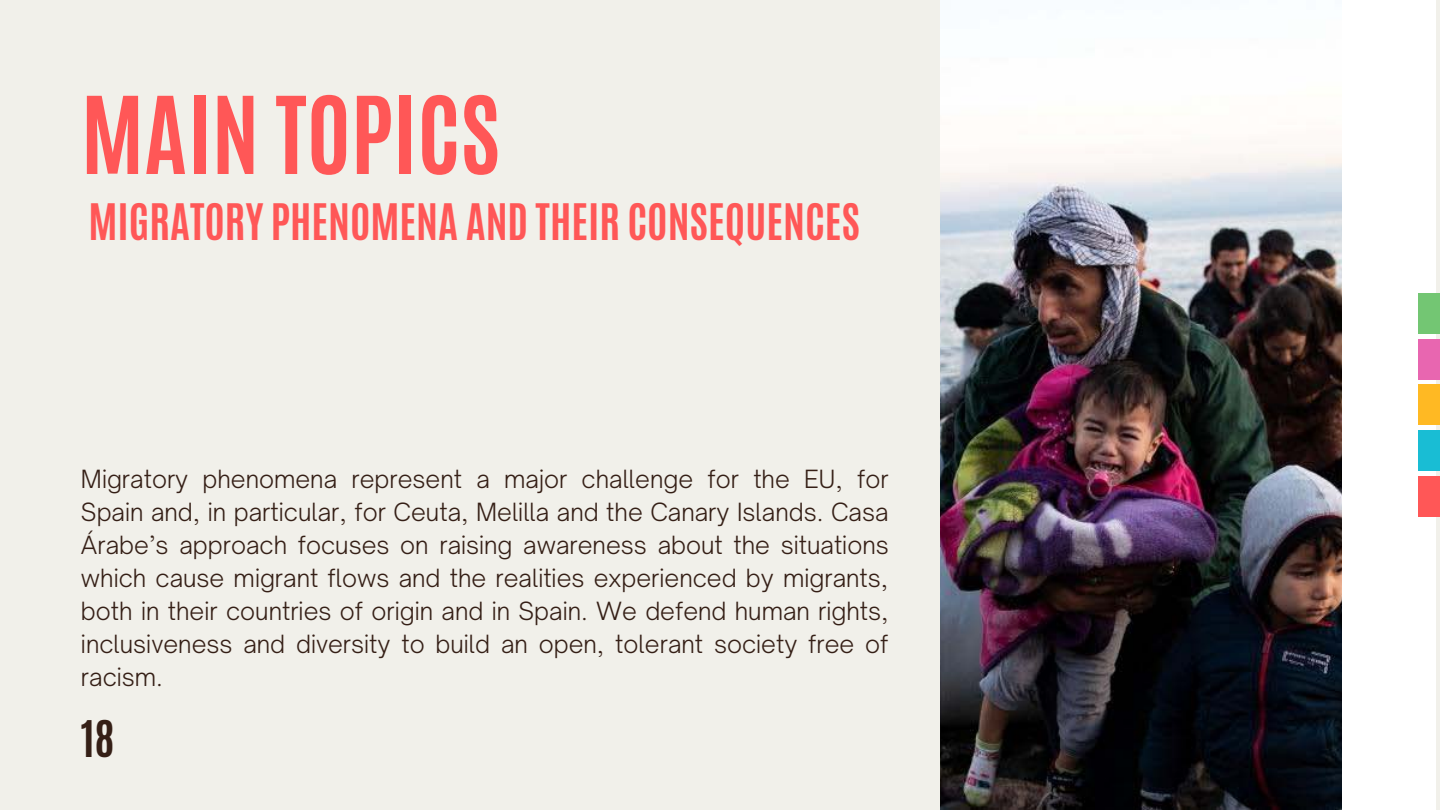
<style>
.page{position:relative;width:1440px;height:810px;background:#f1f0ea}
.page>*{position:absolute;margin:0;border:0;box-sizing:border-box;transform-origin:0 0}
.t1{font:700 91px "Antonio";color:#ff5757}
.t2{font:700 42.2px "Antonio";color:#351f16}
.t3{font:700 42px "Antonio";color:#ff5757}
.t4{font:300 24px/33px "Open Sauce One";color:#351f16;text-align:justify}
</style>
<div class="page">
<div style="left:1062px;top:0;width:374px;height:810px;background:#fff"></div>
<img style="left:941px;top:0;width:400px;height:810px">
<div style="left:1419px;top:431px;width:21px;height:40px;background:#19bdd4"></div>
<div style="left:1419px;top:385px;width:21px;height:40px;background:#ffb923"></div>
<div style="left:1419px;top:339px;width:21px;height:40px;background:#e866b0"></div>
<div style="left:1419px;top:293px;width:21px;height:40px;background:#73c673"></div>
<div style="left:1419px;top:477px;width:21px;height:40px;background:#ff5757"></div>
<h1 class="t1" style="left:81px;top:70px;width:421px">MAIN TOPICS</h1>
<h3 class="t3" style="left:89px;top:192px;width:773px">MIGRATORY PHENOMENA AND THEIR CONSEQUENCES</h3>
<p class="t4" style="left:81px;top:462px;width:809px">Migratory phenomena represent a major challenge for the EU, for Spain and, in particular, for Ceuta, Melilla and the Canary Islands. Casa Árabe’s approach focuses on raising awareness about the situations which cause migrant flows and the realities experienced by migrants, both in their countries of origin and in Spain. We defend human rights, inclusiveness and diversity to build an open, tolerant society free of racism.</p>
<h2 class="t2" style="left:81px;top:709px;width:35px">18</h2>
</div>
